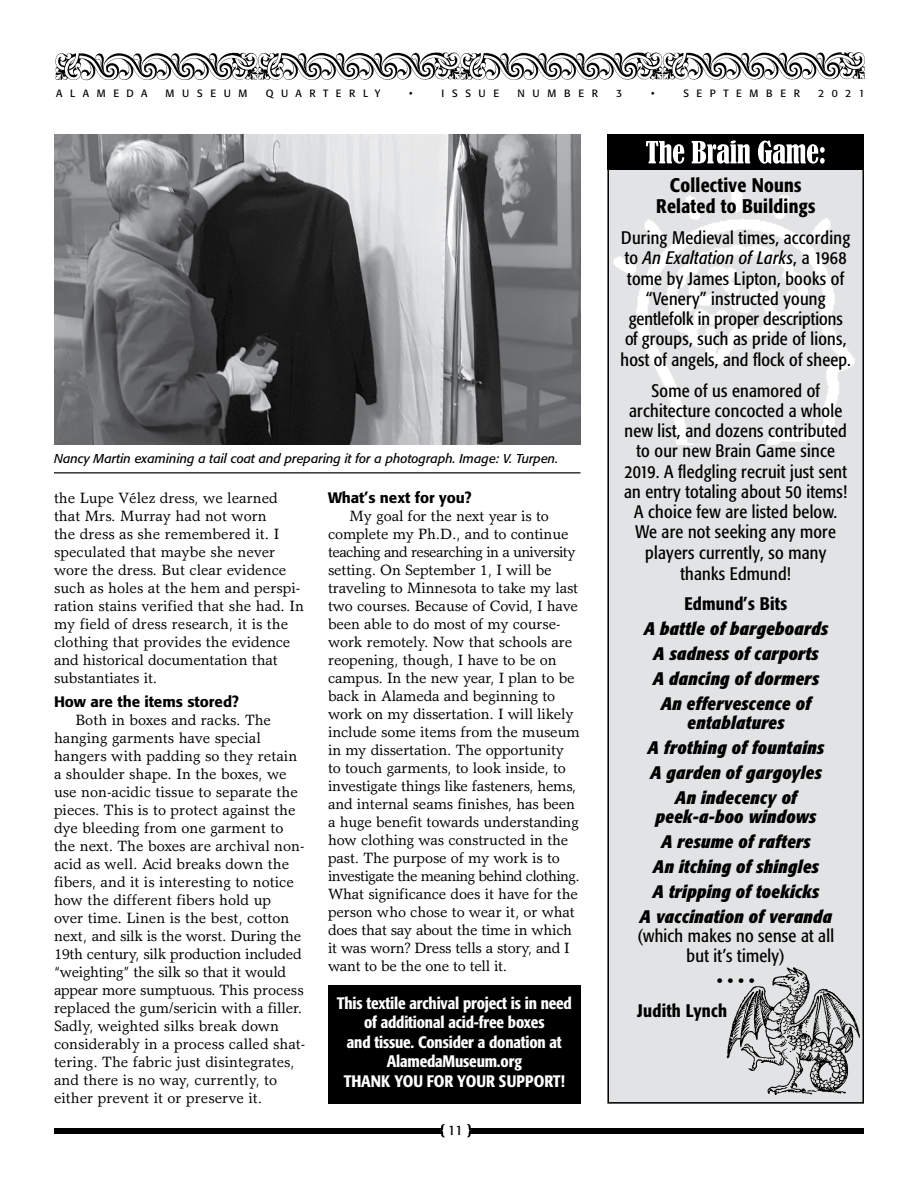
<style>
.page{position:relative;width:918px;height:1188px;background:#fff}
.page>*{position:absolute;margin:0;border:0;box-sizing:border-box;transform-origin:0 0}
.t1{font:500 condensed 19.5px/21px "Formata";letter-spacing:.015em;color:#000;text-align:center}
.t2{font:condensed 18px/20.4px "Formata";letter-spacing:.015em;color:#000;text-align:center}
.t3{font:italic 700 condensed 18px/24.9px "Formata";letter-spacing:.015em;color:#000;text-align:center}
.t4{font:500 condensed 18px "Formata";letter-spacing:.015em;color:#000}
.t5{font:500 condensed 16.5px/19.5px "Formata";letter-spacing:-.01em;color:#fff;text-align:center}
.t6{font:15px/18px "Garth Graphic";letter-spacing:-.01em;color:#000}
.t7{font:500 15px "Formata";color:#000}
.t8{font:13.5px "Formata";color:#000}
.t9{font:italic 12.75px "Formata";color:#000}
.t10{font:10.5px "Formata";letter-spacing:.73em;color:#000}
.s1{font-style:italic}
</style>
<div class="page">
<img style="left:55px;top:52px;width:811px;height:29px">
<hr style="left:54px;top:472px;width:526px;height:1px;background:#000">
<div style="left:328px;top:985px;width:252px;height:119px;background:#000"></div>
<img style="left:54px;top:134px;width:526px;height:311px">
<div style="left:608px;top:134px;width:256px;height:970px;background:#e2e3e4"></div>
<img style="left:613px;top:188px;width:242px;height:257px">
<div style="left:608px;top:134px;width:256px;height:970px;border:2px solid #000"></div>
<div style="left:54px;top:1128px;width:810px;height:6px;background:#000"></div>
<div style="left:442px;top:1120px;width:28px;height:20px;background:#fff"></div>
<svg style="left:441px;top:1124px;width:4px;height:13px"></svg>
<svg style="left:467px;top:1124px;width:4px;height:13px"></svg>
<div style="left:608px;top:134px;width:256px;height:35px;background:#000"></div>
<img style="left:726px;top:968px;width:134px;height:126px">
<svg style="left:646px;top:140px;width:179px;height:24px"></svg>
<p class="t10" style="left:56px;top:87px;width:92px">ALAMEDA</p>
<p class="t10" style="left:166px;top:87px;width:14px">MUSEU</p>
<p class="t10" style="left:239px;top:87px;width:10px">M</p>
<p class="t10" style="left:266px;top:87px;width:27px">Q UA</p>
<p class="t10" style="left:310px;top:87px;width:24px">R TE</p>
<p class="t10" style="left:349px;top:87px;width:33px">RLY</p>
<p class="t10" style="left:409px;top:87px;width:5px">•</p>
<p class="t10" style="left:442px;top:87px;width:24px">I SSUE</p>
<p class="t10" style="left:517px;top:87px;width:43px">NUMB</p>
<p class="t10" style="left:579px;top:87px;width:18px">E R</p>
<p class="t10" style="left:616px;top:87px;width:8px">3</p>
<p class="t10" style="left:651px;top:87px;width:5px">•</p>
<p class="t10" style="left:683px;top:87px;width:79px">SEPTEMB</p>
<p class="t10" style="left:781px;top:87px;width:18px">E R</p>
<p class="t10" style="left:818px;top:87px;width:48px">2021</p>
<p class="t9" style="left:54px;top:451px;width:506px">Nancy Martin examining a tail coat and preparing it for a photograph. Image: V. Turpen.</p>
<p class="t6" style="left:54px;top:488px;width:251px">the Lupe Vélez dress, we learned that Mrs. Murray had not worn<br>the dress as she remembered it. I speculated that maybe she never wore the dress. But clear evidence such as holes at the hem and perspi&shy;ration stains verified that she had. In my field of dress research, it is the clothing that provides the evidence and historical documentation that substantiates it.</p>
<p class="t7" style="left:54px;top:693px;width:186px">How are the items stored?</p>
<p class="t6" style="left:54px;top:711px;width:253px;text-indent:22px">Both in boxes and racks. The hanging garments have special hangers with padding so they retain a shoulder shape. In the boxes, we use non-acidic tissue to separate the pieces. This is to protect against the dye bleeding from one garment to the next. The boxes are archival non&shy;acid as well. Acid breaks down the fibers, and it is interesting to notice how the different fibers hold up<br>over time. Linen is the best, cotton next, and silk is the worst. During the 19th century, silk production included “weighting” the silk so that it would appear more sumptuous. This process replaced the gum/sericin with a filler.<br>Sadly, weighted silks break down considerably in a process called shat&shy;tering. The fabric just disintegrates, and there is no way, currently, to either prevent it or preserve it.</p>
<p class="t7" style="left:328px;top:488px;width:145px">What’s next for you?</p>
<p class="t6" style="left:328px;top:506px;width:253px;text-indent:22px">My goal for the next year is to complete my Ph.D., and to continue teaching and researching in a university setting. On September 1, I will be traveling to Minnesota to take my last two courses. Because of Covid, I have been able to do most of my course&shy;work remotely. Now that schools are reopening, though, I have to be on campus. In the new year, I plan to be back in Alameda and beginning to work on my dissertation. I will likely include some items from the museum in my dissertation. The opportunity to touch garments, to look inside, to investigate things like fasteners, hems, and internal seams finishes, has been a huge benefit towards understanding how clothing was constructed in the past. The purpose of my work is to investigate the meaning behind clothing.<br>What significance does it have for the person who chose to wear it, or what does that say about the time in which it was worn? Dress tells a story, and I want to be the one to tell it.</p>
<p class="t5" style="left:337px;top:993px;width:237px">This textile archival project is in need of additional acid-free boxes<br>and tissue. Consider a donation at<br>AlamedaMuseum.org<br>THANK YOU FOR YOUR SUPPORT!</p>
<p class="t8" style="left:448px;top:1122px;width:17px">11</p>
<h1 class="t1" style="left:656px;top:175px;width:161px">Collective Nouns<br>Related to Buildings</h1>
<p class="t2" style="left:621px;top:228px;width:232px">During Medieval times, according to <span class="s1">An Exaltation of Larks</span>, a 1968 tome by James Lipton, books of “Venery” instructed young gentlefolk in proper descriptions of groups, such as pride of lions, host of angels, and flock of sheep.</p>
<p class="t2" style="left:624px;top:380px;width:225px">Some of us enamored of architecture concocted a whole new list, and dozens contributed to our new Brain Game since<br>2019. A fledgling recruit just sent an entry totaling about 50 items!<br>A choice few are listed below.<br>We are not seeking any more players currently, so many thanks Edmund!</p>
<p class="t4" style="left:684px;top:593px;width:104px">Edmund’s Bits</p>
<p class="t3" style="left:644px;top:616px;width:186px">A battle of bargeboards<br>A sadness of carports<br>A dancing of dormers<br>An effervescence of</p>
<p class="t3" style="left:648px;top:710px;width:178px">entablatures<br>A frothing of fountains<br>A garden of gargoyles<br>An indecency of</p>
<p class="t3" style="left:640px;top:804px;width:194px">peek-a-boo windows<br>A resume of rafters<br>An itching of shingles<br>A tripping of toekicks<br>A vaccination of veranda</p>
<p class="t2" style="left:637px;top:926px;width:198px;line-height:19.5px">(which makes no sense at all but it’s timely)</p>
<p class="t2" style="left:717px;top:970px;width:39px">• • • •</p>
<p class="t4" style="left:637px;top:1000px;width:91px">Judith Lynch</p>
</div>
